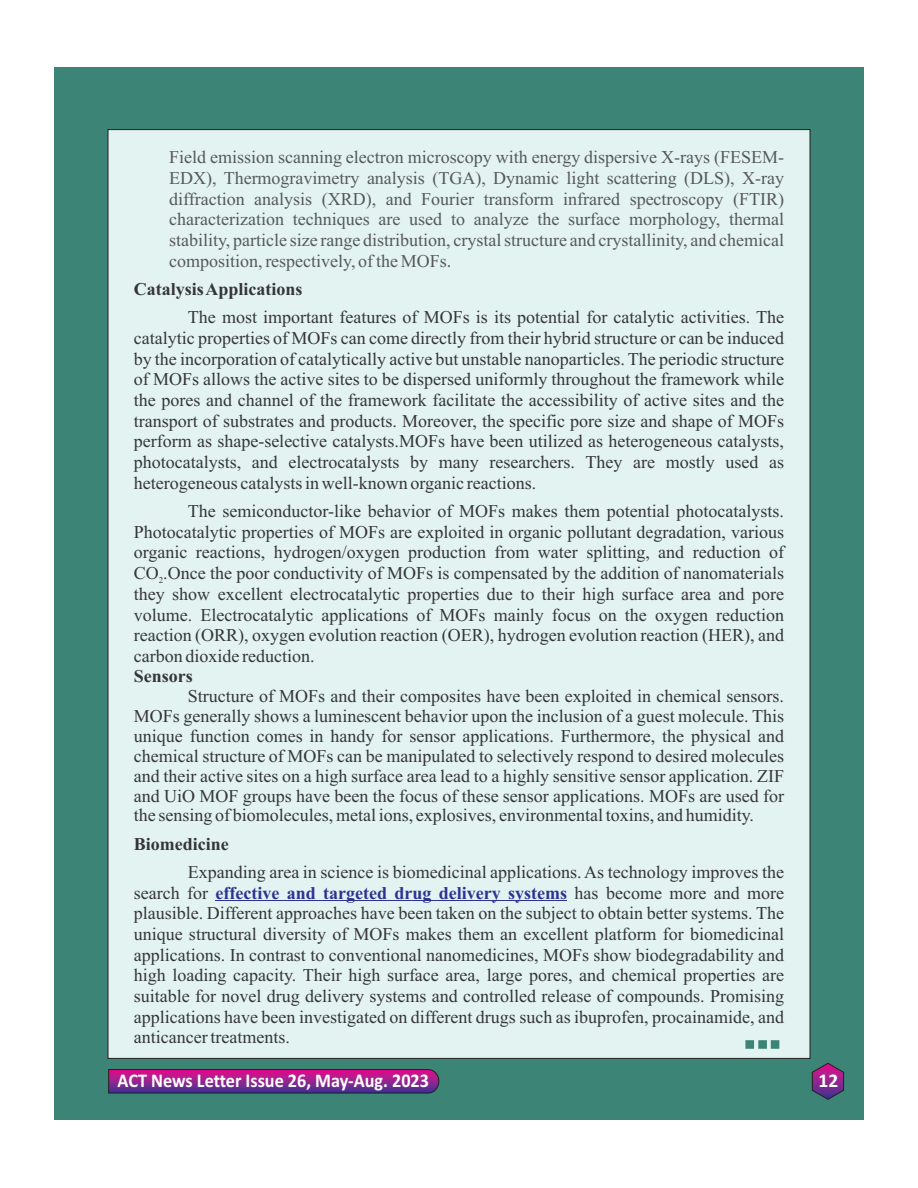
<style>
.page{position:relative;width:918px;height:1188px;background:#fff}
.page>*{position:absolute;margin:0;border:0;box-sizing:border-box;transform-origin:0 0}
.t1{font:700 19.5px "Calibri";color:#fff;scale:.93 1}
.t2{font:700 19.5px "Calibri";color:#fff}
.t3{font:18px/20.7px "Times New Roman";color:#363536;text-align:justify}
.t4{font:18px/20.7px "Times New Roman";color:#57585a;text-align:justify}
.t5{font:700 18px "Times New Roman";color:#363536}
.t6{font:9px "Times New Roman";color:#363536}
.s1{font-family:"Calibri"}
.s2{font-weight:700;color:#2d3291}
</style>
<div class="page">
<div style="left:54px;top:68px;width:810px;height:1052px;background:#3b8476"></div>
<svg style="left:812px;top:1063px;width:32px;height:37px"></svg>
<div style="left:108px;top:129px;width:702px;height:930px;background:#e2f3f2"></div>
<hr style="left:216px;top:900px;width:351px;height:1px;background:#2d3291">
<svg style="left:745px;top:1040px;width:34px;height:9px"></svg>
<svg style="left:108px;top:1069px;width:331px;height:24px;background:#8b2187"></svg>
<p class="t4" style="left:169px;top:149px;width:617px">Field emission scanning electron microscopy with energy dispersive X-rays (FESEM-EDX), Thermogravimetry analysis (TGA), Dynamic light scattering (DLS), X-ray diffraction analysis (XRD), and Fourier transform infrared spectroscopy (FTIR) characterization techniques are used to analyze the surface morphology, thermal stability, particle size range distribution, crystal structure and crystallinity, and chemical composition, respectively, of the MOFs<span class="s1">.</span></p>
<p class="t5" style="left:134px;top:283px;width:170px">Catalysis Applications</p>
<p class="t3" style="left:134px;top:309px;width:652px;text-indent:54px">The most important features of MOFs is its potential for catalytic activities. The catalytic properties of MOFs can come directly from their hybrid structure or can be induced by the incorporation of catalytically active but unstable nanoparticles. The periodic structure of MOFs allows the active sites to be dispersed uniformly throughout the framework while the pores and channel of the framework facilitate the accessibility of active sites and the transport of substrates and products. Moreover, the specific pore size and shape of MOFs perform as shape-selective catalysts.MOFs have been utilized as heterogeneous catalysts, photocatalysts, and electrocatalysts by many researchers. They are mostly used as heterogeneous catalysts in well-known organic reactions.</p>
<p class="t3" style="left:134px;top:502px;width:652px;text-indent:54px">The semiconductor-like behavior of MOFs makes them potential photocatalysts.<br>Photocatalytic properties of MOFs are exploited in organic pollutant degradation, various organic reactions, hydrogen/oxygen production from water splitting, and reduction of CO .Once the poor conductivity of MOFs is compensated by the addition of nanomaterials</p>
<p class="t6" style="left:159px;top:577px;width:6px">2</p>
<p class="t3" style="left:134px;top:585px;width:652px">they show excellent electrocatalytic properties due to their high surface area and pore volume. Electrocatalytic applications of MOFs mainly focus on the oxygen reduction reaction (ORR), oxygen evolution reaction (OER), hydrogen evolution reaction (HER), and carbon dioxide reduction.</p>
<p class="t5" style="left:134px;top:670px;width:61px">Sensors</p>
<p class="t3" style="left:134px;top:688px;width:652px;line-height:20px;text-indent:54px">Structure of MOFs and their composites have been exploited in chemical sensors.<br>MOFs generally shows a luminescent behavior upon the inclusion of a guest molecule. This unique function comes in handy for sensor applications. Furthermore, the physical and chemical structure of MOFs can be manipulated to selectively respond to desired molecules and their active sites on a high surface area lead to a highly sensitive sensor application. ZIF and UiO MOF groups have been the focus of these sensor applications. MOFs are used for the sensing of biomolecules, metal ions, explosives, environmental toxins, and humidity.</p>
<p class="t5" style="left:134px;top:837px;width:97px">Biomedicine</p>
<p class="t3" style="left:134px;top:863px;width:652px;text-indent:54px">Expanding area in science is biomedicinal applications. As technology improves the search for <span class="s2">effective and targeted drug delivery systems</span> has become more and more plausible. Different approaches have been taken on the subject to obtain better systems. The unique structural diversity of MOFs makes them an excellent platform for biomedicinal applications. In contrast to conventional nanomedicines, MOFs show biodegradability and high loading capacity. Their high surface area, large pores, and chemical properties are suitable for novel drug delivery systems and controlled release of compounds. Promising applications have been investigated on different drugs such as ibuprofen, procainamide, and anticancer treatments.</p>
<p class="t1" style="left:118px;top:1072px;width:336px">ACT News Letter Issue 26, May-Aug. 2023</p>
<p class="t2" style="left:819px;top:1073px;width:21px">12</p>
</div>
